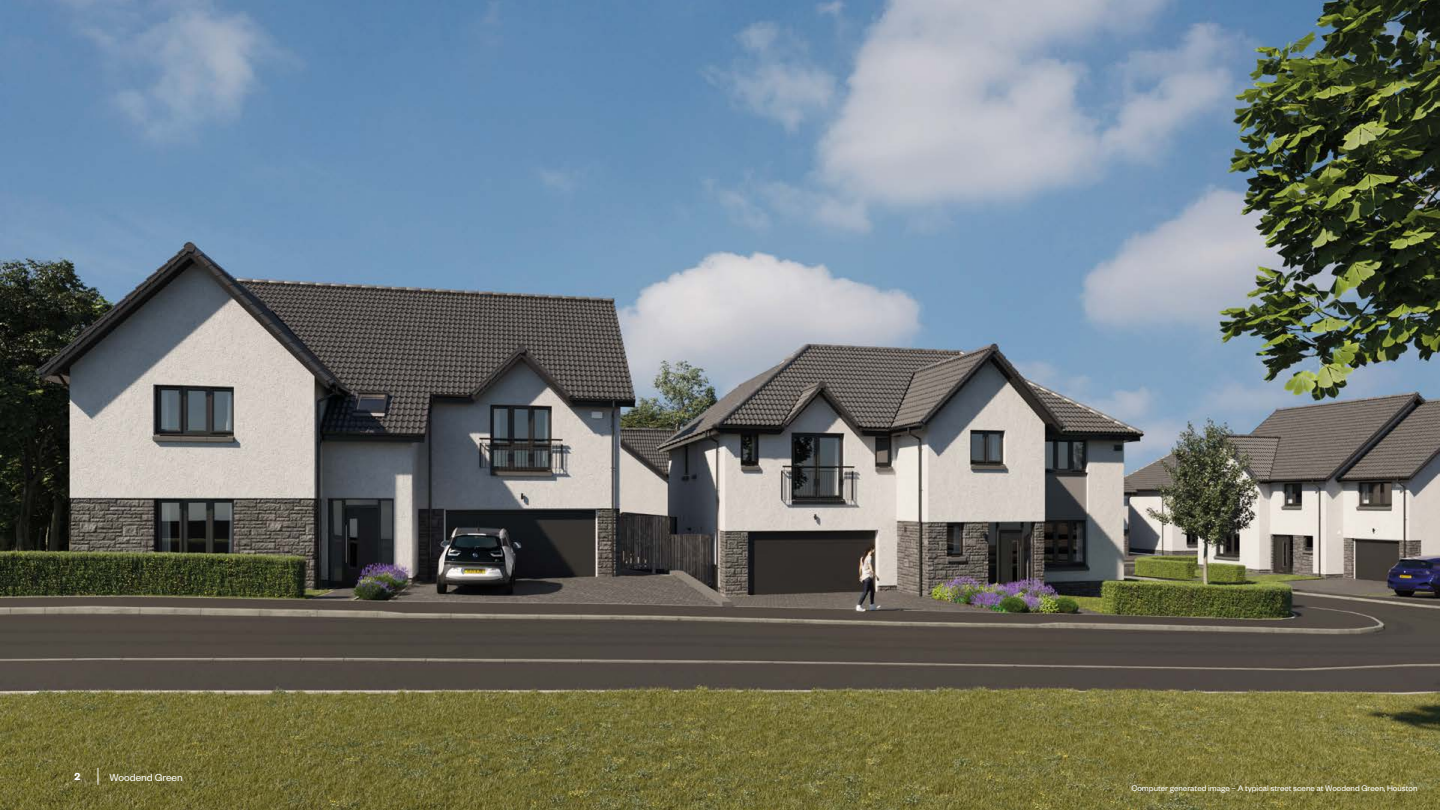
<style>
.page{position:relative;width:1440px;height:810px;background:#fff}
.page>*{position:absolute;margin:0;border:0;box-sizing:border-box;transform-origin:0 0}
.t1{font:11.25px "Founders Grotesk";color:#fff}
.t2{font:600 11.25px "Founders Grotesk";color:#fff}
.t3{font:9px "Founders Grotesk";color:#fff}
</style>
<div class="page">
<img style="left:0;top:0;width:1440px;height:810px">
<svg style="left:98px;top:768px;width:1px;height:17px"></svg>
<p class="t2" style="left:74px;top:770px;width:7px">2</p>
<p class="t1" style="left:110px;top:770px;width:75px">Woodend Green</p>
<p class="t3" style="left:1131px;top:783px;width:288px">Computer generated image – A typical street scene at Woodend Green, Houston</p>
</div>
